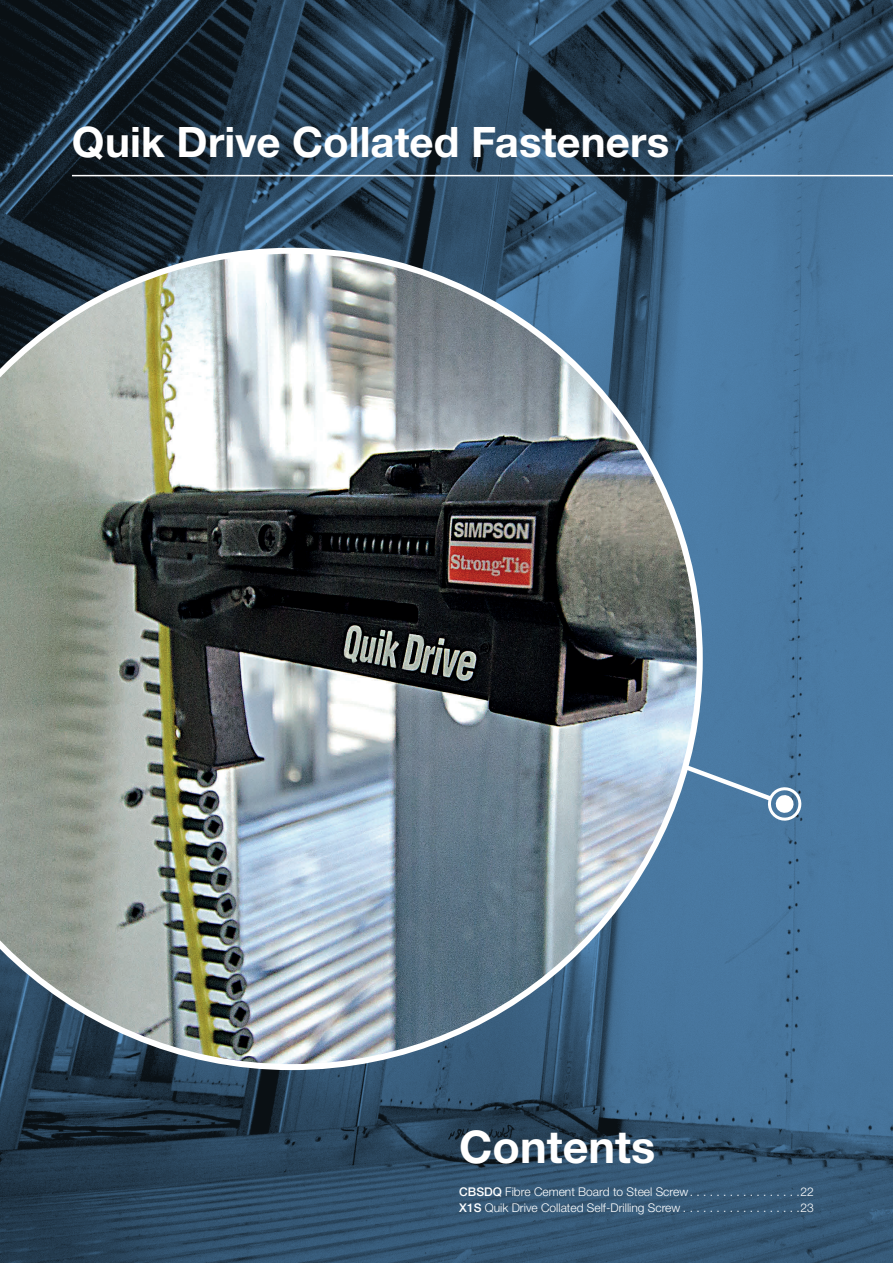
<style>
.page{position:relative;width:893px;height:1263px;background:#fff}
.page>*{position:absolute;margin:0;border:0;box-sizing:border-box;transform-origin:0 0}
.Alphabetical_Product{font:700 45px "Helvetica Neue LT Std";color:#fff}
.page_header{font:700 42px "Helvetica Neue LT Std";color:#fff}
.Alphabetical_Product-2{font:300 12px "Helvetica Neue LT Std";color:#fff}
.s1{font-weight:500}
</style>
<div class="page">
<img style="left:0;top:0;width:892px;height:1262px">
<svg style="left:702px;top:731px;width:99px;height:91px;background:#5a84a9"></svg>
<img style="left:0;top:248px;width:702px;height:821px">
<hr style="left:72px;top:175px;width:820px;height:1px;background:#fff">
<p class="page_header" style="left:72px;top:116px;width:598px">Quik Drive Collated Fasteners</p>
<p class="Alphabetical_Product" style="left:459px;top:1118px;width:197px">Contents</p>
<p class="Alphabetical_Product-2" style="left:459px;top:1183px;width:356px"><span class="s1">CBSDQ</span> Fibre Cement Board to Steel Screw . . . . . . . . . . . . . . . . 22</p>
<p class="Alphabetical_Product-2" style="left:459px;top:1200px;width:356px"><span class="s1">X1S</span> Quik Drive Collated Self-Drilling Screw . . . . . . . . . . . . . . . . . 23</p>
</div>
